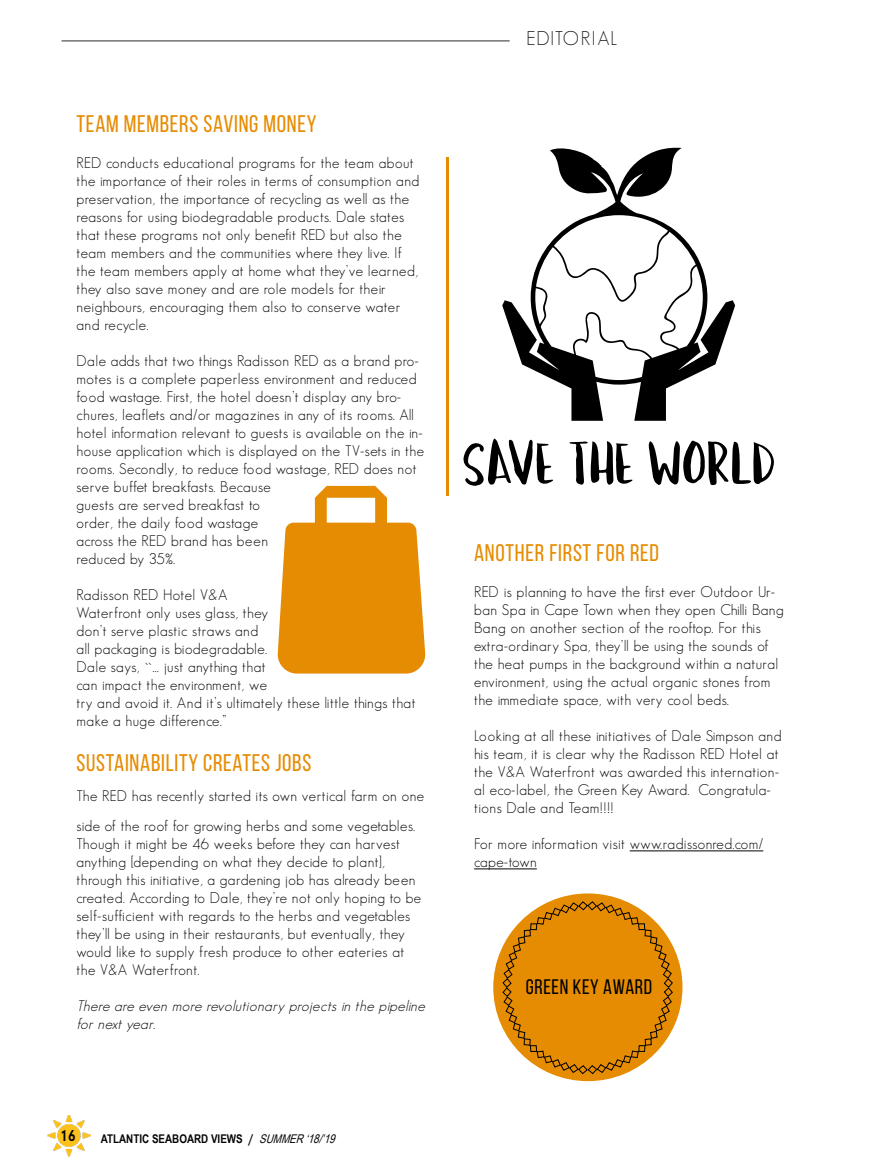
<style>
.page{position:relative;width:893px;height:1170px;background:#fff}
.page>*{position:absolute;margin:0;border:0;box-sizing:border-box;transform-origin:0 0}
.t1{font:24px "Bebas Neue";letter-spacing:.03em;color:#e68c02}
.t2{font:21px "Bebas Neue";letter-spacing:.03em;color:#000}
.t3{font:300 19.5px "Geosans";letter-spacing:.04em;color:#231f20}
.t4{font:300 15px/18px "Geosans";letter-spacing:.03em;color:#040503}
.t5{font:italic 300 15px/18px "Geosans";color:#040503}
.t6{font:15px "Monofonto";color:#040503}
.t7{font:700 12px "Arial Narrow";color:#040503}
.s1{font-style:italic}
.s2{font-weight:400;font-style:italic}
</style>
<div class="page">
<hr style="left:62px;top:41px;width:448px;height:1px;background:#2b2c2b">
<hr style="left:630px;top:850px;width:133px;height:1px;background:#040503">
<hr style="left:474px;top:868px;width:63px;height:1px;background:#040503">
<svg style="left:277px;top:486px;width:149px;height:187px"></svg>
<svg style="left:502px;top:147px;width:233px;height:274px"></svg>
<svg style="left:463px;top:438px;width:90px;height:48px"></svg>
<svg style="left:569px;top:441px;width:63px;height:44px"></svg>
<svg style="left:649px;top:440px;width:125px;height:45px"></svg>
<hr style="left:446px;top:157px;width:3px;height:338px;background:#e68c02">
<div style="left:493px;top:893px;width:189px;height:188px;background:#e68c02;border-radius:50%"></div>
<svg style="left:502px;top:900px;width:171px;height:174px"></svg>
<img style="left:47px;top:1115px;width:43px;height:41px">
<p class="t1" style="left:77px;top:110px;width:242px">TEAM MEMBERS SAVING MONEY</p>
<p class="t4" style="left:77px;top:153px;width:344px">RED conducts educational programs for the team about the importance of their roles in terms of consumption and preservation, the importance of recycling as well as the reasons for using biodegradable products. Dale states that these programs not only benefit RED but also the team members and the communities where they live. If the team members apply at home what they’ve learned, they also save money and are role models for their neighbours, encouraging them also to conserve water and recycle.</p>
<p class="t4" style="left:77px;top:351px;width:349px">Dale adds that two things Radisson RED as a brand pro&shy;motes is a complete paperless environment and reduced food wastage. First, the hotel doesn’t display any bro&shy;chures, leaflets and/or magazines in any of its rooms. All hotel information relevant to guests is available on the in&shy;house application which is displayed on the TV-sets in the rooms. Secondly, to reduce food wastage, RED does not serve buffet breakfasts. Because<br>guests are served breakfast to<br>order, the daily food wastage<br>across the RED brand has been<br>reduced by 35%.</p>
<p class="t4" style="left:77px;top:585px;width:340px">Radisson RED Hotel V&amp;A<br>Waterfront only uses glass, they<br>don’t serve plastic straws and<br>all packaging is biodegradable.<br>Dale says, ``… just anything that<br>can impact the environment, we<br>try and avoid it. And it’s ultimately these little things that make a huge difference.”</p>
<p class="t1" style="left:77px;top:749px;width:236px">SUSTAINABILITY CREATES JOBS</p>
<p class="t4" style="left:77px;top:780px;width:349px;line-height:30px">The RED has recently started its own vertical farm on one side of the roof for growing herbs and some vegetables.</p>
<p class="t4" style="left:77px;top:834px;width:346px">Though it might be 46 weeks before they can harvest anything [depending on what they decide to plant], through this initiative, a gardening job has already been created. According to Dale, they’re not only hoping to be self-sufficient with regards to the herbs and vegetables they’ll be using in their restaurants, but eventually, they would like to supply fresh produce to other eateries at the V&amp;A Waterfront.</p>
<p class="t5" style="left:77px;top:996px;width:353px">There are even more revolutionary projects in the pipeline for next year.</p>
<p class="t6" style="left:61px;top:1126px;width:16px">16</p>
<p class="t7" style="left:101px;top:1129px;width:240px">ATLANTIC SEABOARD VIEWS <span class="s1">|</span> <span class="s2">SUMMER‘18/’19</span></p>
<p class="t3" style="left:527px;top:28px;width:92px">EDITORIAL</p>
<p class="t1" style="left:474px;top:539px;width:186px">ANOTHER FIRST FOR RED</p>
<p class="t4" style="left:474px;top:582px;width:311px">RED is planning to have the first ever Outdoor Ur&shy;ban Spa in Cape Town when they open Chilli Bang Bang on another section of the rooftop. For this extra-ordinary Spa, they’ll be using the sounds of the heat pumps in the background within a natural environment, using the actual organic stones from the immediate space, with very cool beds.</p>
<p class="t4" style="left:474px;top:726px;width:309px">Looking at all these initiatives of Dale Simpson and his team, it is clear why the Radisson RED Hotel at the V&amp;A Waterfront was awarded this internation&shy;al eco-label, the Green Key Award. Congratula&shy;tions Dale and Team!!!!</p>
<p class="t4" style="left:474px;top:834px;width:291px">For more information visit www.radissonred.com/ cape-town</p>
<p class="t2" style="left:526px;top:975px;width:128px">GREEN KEY AWARD</p>
</div>
